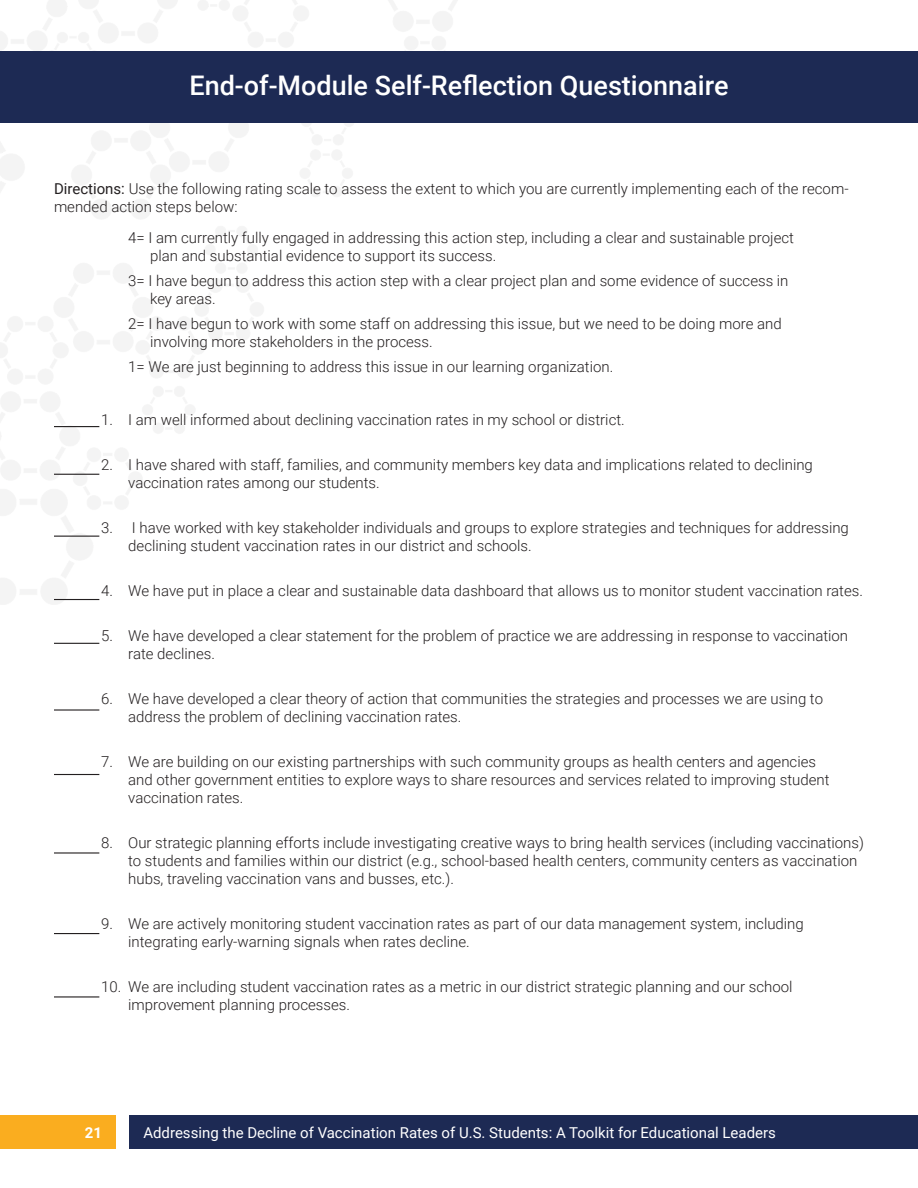
<style>
.page{position:relative;width:918px;height:1188px;background:#fff}
.page>*{position:absolute;margin:0;border:0;box-sizing:border-box;transform-origin:0 0}
.t1{font:500 27px "Roboto";color:#fff}
.t2{font:300 15px/18px "Roboto";color:#231f20}
.t3{font:15px "Roboto";color:#fff}
.t4{font:700 15px "Roboto";color:#fff}
.s1{font-weight:400}
</style>
<div class="page">
<div style="left:0;top:1116px;width:116px;height:33px;background:#faad1f"></div>
<div style="left:129px;top:1116px;width:789px;height:33px;background:#1d2a54"></div>
<img style="left:0;top:0;width:472px;height:604px">
<div style="left:0;top:52px;width:918px;height:71px;background:#1d2a54"></div>
<hr style="left:54px;top:426px;width:45px;height:1px;background:#231f20">
<hr style="left:54px;top:474px;width:45px;height:1px;background:#231f20">
<hr style="left:54px;top:536px;width:45px;height:1px;background:#231f20">
<hr style="left:54px;top:599px;width:45px;height:1px;background:#231f20">
<hr style="left:54px;top:643px;width:45px;height:1px;background:#231f20">
<hr style="left:54px;top:709px;width:45px;height:2px;background:#231f20">
<hr style="left:54px;top:774px;width:45px;height:1px;background:#231f20">
<hr style="left:54px;top:852px;width:45px;height:2px;background:#231f20">
<hr style="left:54px;top:933px;width:45px;height:1px;background:#231f20">
<hr style="left:54px;top:996px;width:45px;height:2px;background:#231f20">
<h1 class="t1" style="left:189px;top:66px;width:541px">End-of-Module Self-Reflection Questionnaire</h1>
<p class="t2" style="left:54px;top:179px;width:796px"><span class="s1">Directions:</span> Use the following rating scale to assess the extent to which you are currently implementing each of the recom&shy;mended action steps below:</p>
<p class="t2" style="left:150px;top:228px;width:645px;text-indent:-22px">4= I am currently fully engaged in addressing this action step, including a clear and sustainable project plan and substantial evidence to support its success.</p>
<p class="t2" style="left:150px;top:271px;width:640px;text-indent:-22px">3= I have begun to address this action step with a clear project plan and some evidence of success in key areas.</p>
<p class="t2" style="left:150px;top:314px;width:633px;text-indent:-22px">2= I have begun to work with some staff on addressing this issue, but we need to be doing more and involving more stakeholders in the process.</p>
<p class="t2" style="left:128px;top:357px;width:487px">1= We are just beginning to address this issue in our learning organization.</p>
<p class="t2" style="left:101px;top:410px;width:525px">1. I am well informed about declining vaccination rates in my school or district.</p>
<p class="t2" style="left:128px;top:455px;width:686px;text-indent:-27px">2. I have shared with staff, families, and community members key data and implications related to declining vaccination rates among our students.</p>
<p class="t2" style="left:128px;top:518px;width:722px;text-indent:-27px">3. I have worked with key stakeholder individuals and groups to explore strategies and techniques for addressing declining student vaccination rates in our district and schools.</p>
<p class="t2" style="left:101px;top:581px;width:763px">4. We have put in place a clear and sustainable data dashboard that allows us to monitor student vaccination rates.</p>
<p class="t2" style="left:128px;top:626px;width:721px;text-indent:-27px">5. We have developed a clear statement for the problem of practice we are addressing in response to vaccination rate declines.</p>
<p class="t2" style="left:128px;top:689px;width:696px;text-indent:-27px">6. We have developed a clear theory of action that communities the strategies and processes we are using to address the problem of declining vaccination rates.</p>
<p class="t2" style="left:128px;top:752px;width:703px;text-indent:-27px">7. We are building on our existing partnerships with such community groups as health centers and agencies and other government entities to explore ways to share resources and services related to improving student vaccination rates.</p>
<p class="t2" style="left:128px;top:833px;width:737px;text-indent:-27px">8. Our strategic planning efforts include investigating creative ways to bring health services (including vaccinations) to students and families within our district (e.g., school-based health centers, community centers as vaccination hubs, traveling vaccination vans and busses, etc.).</p>
<p class="t2" style="left:128px;top:914px;width:677px;text-indent:-27px">9. We are actively monitoring student vaccination rates as part of our data management system, including integrating early-warning signals when rates decline.</p>
<p class="t2" style="left:128px;top:977px;width:666px;text-indent:-27px">10. We are including student vaccination rates as a metric in our district strategic planning and our school improvement planning processes.</p>
<p class="t4" style="left:85px;top:1122px;width:19px">21</p>
<p class="t3" style="left:143px;top:1122px;width:634px">Addressing the Decline of Vaccination Rates of U.S. Students: A Toolkit for Educational Leaders</p>
</div>
